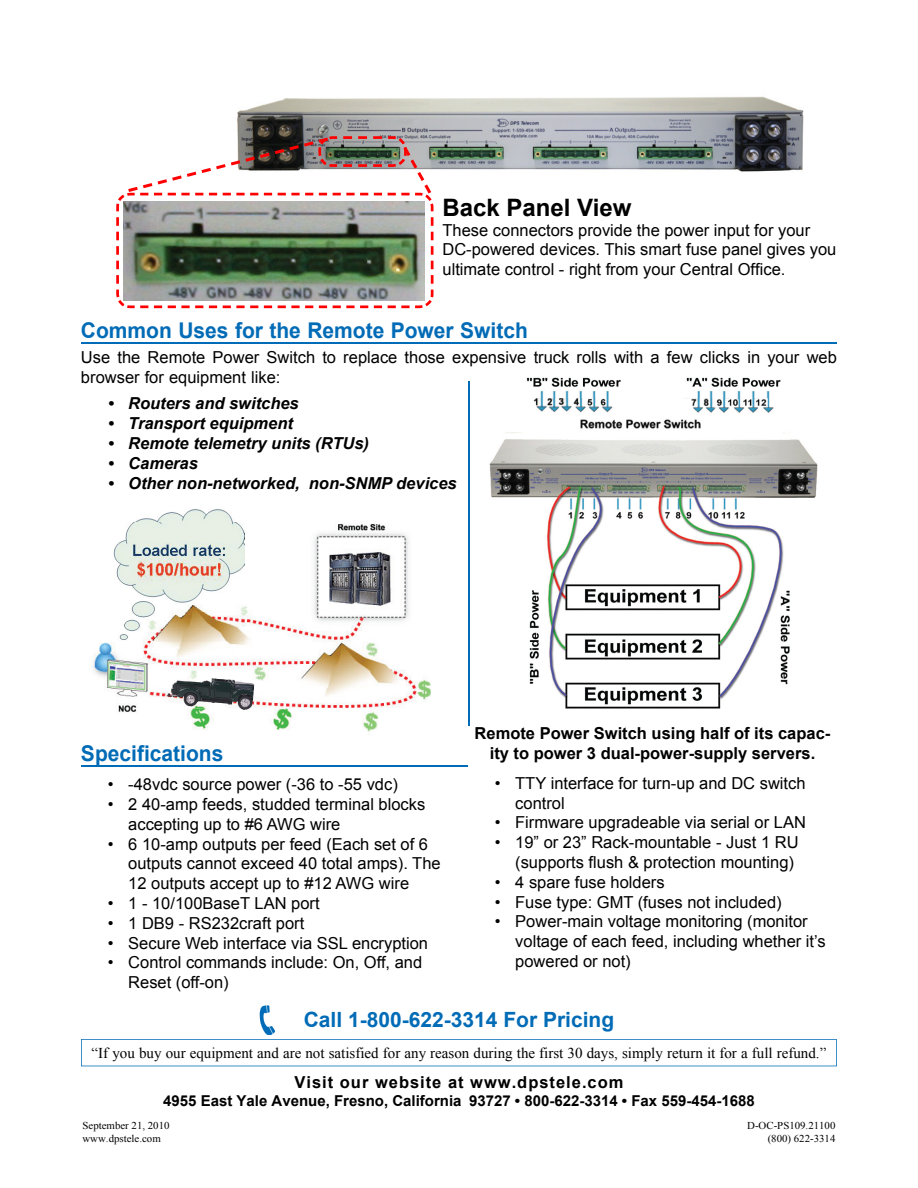
<style>
.page{position:relative;width:918px;height:1188px;background:#fff}
.page>*{position:absolute;margin:0;border:0;box-sizing:border-box;transform-origin:0 0}
.t1{font:700 24px "Arial";color:#000}
.t2{font:700 21.75px "Arial";color:#006bb6}
.t3{font:700 21px "Arial";color:#006bb6}
.t4{font:16.5px/19.8px "Arial";color:#000}
.t5{font:italic 700 16.5px "Arial";color:#000}
.t6{font:700 16.5px/19.8px "Arial";color:#000;text-align:center}
.t7{font:700 16.5px "Arial";letter-spacing:.06em;color:#000}
.t8{font:15px "Times New Roman";color:#000}
.t9{font:700 15px "Arial";color:#000}
.t10{font:10.5px "Times New Roman";color:#000}
</style>
<div class="page">
<img style="left:489px;top:377px;width:329px;height:332px">
<svg style="left:81px;top:1005px;width:756px;height:61px"></svg>
<img style="left:93px;top:524px;width:338px;height:208px">
<img style="left:164px;top:674px;width:91px;height:39px">
<img style="left:99px;top:509px;width:145px;height:133px">
<hr style="left:81px;top:765px;width:387px;height:2px;background:#006bb6">
<img style="left:237px;top:96px;width:567px;height:76px">
<hr style="left:81px;top:342px;width:756px;height:2px;background:#006bb6">
<hr style="left:468px;top:382px;width:1px;height:344px;background:#006bb6">
<svg style="left:116px;top:136px;width:317px;height:172px"></svg>
<img style="left:124px;top:201px;width:301px;height:99px">
<h1 class="t1" style="left:442px;top:198px;width:190px">Back Panel View</h1>
<p class="t4" style="left:442px;top:221px;width:396px">These connectors provide the power input for your<br>DC-powered devices. This smart fuse panel gives you ultimate control - right from your Central Office.</p>
<h2 class="t2" style="left:81px;top:322px;width:448px">Common Uses for the Remote Power Switch</h2>
<p class="t4" style="left:81px;top:349px;width:757px">Use the Remote Power Switch to replace those expensive truck rolls with a few clicks in your web browser for equipment like:</p>
<p class="t5" style="left:108px;top:397px;width:192px">• Routers and switches</p>
<p class="t5" style="left:108px;top:417px;width:186px">• Transport equipment</p>
<p class="t5" style="left:108px;top:437px;width:263px">• Remote telemetry units (RTUs)</p>
<p class="t5" style="left:108px;top:457px;width:91px">• Cameras</p>
<p class="t5" style="left:108px;top:477px;width:350px">• Other non-networked, non-SNMP devices</p>
<h2 class="t2" style="left:81px;top:745px;width:144px">Specifications</h2>
<p class="t4" style="left:108px;top:776px;width:291px">• -48vdc source power (-36 to -55 vdc)</p>
<p class="t4" style="left:128px;top:796px;width:299px;text-indent:-20px">• 2 40-amp feeds, studded terminal blocks accepting up to #6 AWG wire</p>
<p class="t4" style="left:128px;top:835px;width:314px;text-indent:-20px">• 6 10-amp outputs per feed (Each set of 6 outputs cannot exceed 40 total amps). The<br>12 outputs accept up to #12 AWG wire</p>
<p class="t4" style="left:108px;top:895px;width:213px">• 1 - 10/100BaseT LAN port</p>
<p class="t4" style="left:108px;top:915px;width:198px">• 1 DB9 - RS232craft port</p>
<p class="t4" style="left:108px;top:934px;width:322px">• Secure Web interface via SSL encryption</p>
<p class="t4" style="left:128px;top:954px;width:296px;text-indent:-20px">• Control commands include: On, Off, and<br>Reset (off-on)</p>
<p class="t6" style="left:475px;top:725px;width:357px">Remote Power Switch using half of its capac&shy;ity to power 3 dual-power-supply servers.</p>
<p class="t4" style="left:515px;top:775px;width:292px;text-indent:-20px">• TTY interface for turn-up and DC switch control</p>
<p class="t4" style="left:495px;top:814px;width:312px">• Firmware upgradeable via serial or LAN</p>
<p class="t4" style="left:495px;top:834px;width:305px;text-align:right">• 19” or 23” Rack-mountable - Just 1 RU (supports flush &amp; protection mounting)</p>
<p class="t4" style="left:495px;top:874px;width:171px">• 4 spare fuse holders</p>
<p class="t4" style="left:495px;top:893px;width:288px">• Fuse type: GMT (fuses not included)</p>
<p class="t4" style="left:515px;top:913px;width:312px;text-indent:-20px">• Power-main voltage monitoring (monitor voltage of each feed, including whether it’s powered or not)</p>
<p class="t3" style="left:304px;top:1011px;width:312px">Call 1-800-622-3314 For Pricing</p>
<p class="t8" style="left:92px;top:1048px;width:736px">“If you buy our equipment and are not satisfied for any reason during the first 30 days, simply return it for a full refund.”</p>
<p class="t7" style="left:295px;top:1076px;width:330px">Visit our website at www.dpstele.com</p>
<p class="t9" style="left:163px;top:1095px;width:593px">4955 East Yale Avenue, Fresno, California 93727 • 800-622-3314 • Fax 559-454-1688</p>
<p class="t10" style="left:82px;top:1122px;width:89px">September 21, 2010</p>
<p class="t10" style="left:747px;top:1122px;width:90px">D-OC-PS109.21100</p>
<p class="t10" style="left:82px;top:1135px;width:80px">www.dpstele.com</p>
<p class="t10" style="left:768px;top:1135px;width:69px">(800) 622-3314</p>
</div>
